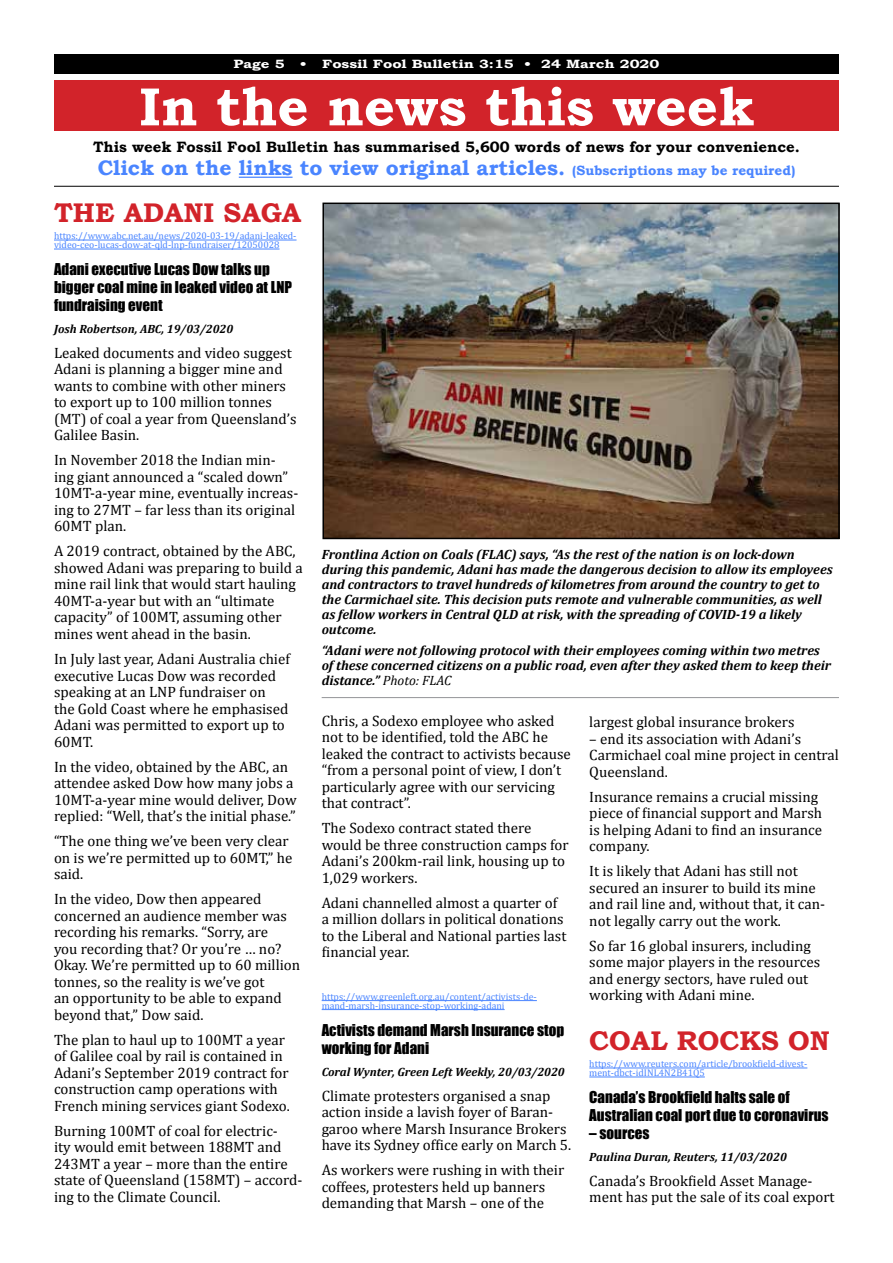
<style>
.page{position:relative;width:893px;height:1263px;background:#fff}
.page>*{position:absolute;margin:0;border:0;box-sizing:border-box;transform-origin:0 0}
.t1{font:700 54px "Bookman Old Style";color:#fff}
.t2{font:700 27px "Bookman Old Style";color:#d2232a}
.t3{font:700 21px "Bookman Old Style";color:#4a85ff}
.t4{font:15px/16.5px "Cambria";color:#000}
.t5{font:15px/18px "Impact";color:#000}
.t6{font:700 15px "Bookman Old Style";color:#000}
.t7{font:italic 700 13.5px/15px "Cambria";color:#000}
.t8{font:italic 700 12px "Cambria";color:#000}
.t9{font:700 12px "Bookman Old Style";color:#fff;scale:1.25 1}
.t10{font:9.75px/9px "Cambria";color:#4a85ff}
.s1{font-size:13.5px}
.s2{font-weight:400}
</style>
<div class="page">
<div style="left:54px;top:54px;width:785px;height:20px;background:#000"></div>
<div style="left:54px;top:81px;width:785px;height:50px;background:#d2232a"></div>
<hr style="left:239px;top:177px;width:54px;height:1px;background:#4a85ff">
<hr style="left:54px;top:186px;width:785px;height:1px;background:#000">
<hr style="left:54px;top:240px;width:243px;height:1px;background:#4a85ff">
<hr style="left:54px;top:249px;width:226px;height:1px;background:#4a85ff">
<hr style="left:322px;top:1000px;width:215px;height:1px;background:#4a85ff">
<hr style="left:322px;top:1009px;width:183px;height:1px;background:#4a85ff">
<hr style="left:589px;top:1068px;width:218px;height:1px;background:#4a85ff">
<hr style="left:589px;top:1077px;width:116px;height:1px;background:#4a85ff">
<img style="left:325px;top:206px;width:512px;height:330px">
<div style="left:322px;top:203px;width:518px;height:336px;border:2px solid #000"></div>
<hr style="left:322px;top:697px;width:517px;height:1px;background:#939598">
<p class="t9" style="left:234px;top:57px;width:42px">Page 5</p>
<p class="t9" style="left:300px;top:57px;width:289px">• Fossil Fool Bulletin 3:15 • 24 March 2020</p>
<h1 class="t1" style="left:139px;top:75px;width:616px">In the news this week</h1>
<p class="t6" style="left:93px;top:138px;width:708px">This week Fossil Fool Bulletin has summarised 5,600 words of news for your convenience.</p>
<h3 class="t3" style="left:98px;top:155px;width:699px">Click on the links to view original articles. <span class="s1">(Subscriptions may be required)</span></h3>
<h2 class="t2" style="left:54px;top:196px;width:249px">THE ADANI SAGA</h2>
<p class="t10" style="left:54px;top:232px;width:244px">https://www.abc.net.au/news/2020-03-19/adani-leaked&shy;video-ceo-lucas-dow-at-qld-lnp-fundraiser/12050028</p>
<p class="t5" style="left:54px;top:260px;width:240px">Adani executive Lucas Dow talks up bigger coal mine in leaked video at LNP fundraising event</p>
<p class="t8" style="left:54px;top:322px;width:181px">Josh Robertson, ABC, 19/03/2020</p>
<p class="t4" style="left:54px;top:344px;width:244px">Leaked documents and video suggest<br>Adani is planning a bigger mine and wants to combine with other miners to export up to 100 million tonnes (MT) of coal a year from Queensland’s<br>Galilee Basin.</p>
<p class="t4" style="left:54px;top:452px;width:246px">In November 2018 the Indian min&shy;ing giant announced a “scaled down”<br>10MT-a-year mine, eventually increas&shy;ing to 27MT – far less than its original<br>60MT plan.</p>
<p class="t4" style="left:54px;top:543px;width:250px">A 2019 contract, obtained by the ABC, showed Adani was preparing to build a mine rail link that would start hauling 40MT-a-year but with an “ultimate capacity” of 100MT, assuming other mines went ahead in the basin.</p>
<p class="t4" style="left:54px;top:650px;width:238px">In July last year, Adani Australia chief executive Lucas Dow was recorded speaking at an LNP fundraiser on the Gold Coast where he emphasised<br>Adani was permitted to export up to<br>60MT.</p>
<p class="t4" style="left:54px;top:758px;width:244px">In the video, obtained by the ABC, an attendee asked Dow how many jobs a 10MT-a-year mine would deliver, Dow replied: “Well, that’s the initial phase.”</p>
<p class="t4" style="left:54px;top:833px;width:240px">“The one thing we’ve been very clear on is we’re permitted up to 60MT,” he said.</p>
<p class="t4" style="left:54px;top:891px;width:248px">In the video, Dow then appeared concerned an audience member was recording his remarks. “Sorry, are<br>you recording that? Or you’re … no?<br>Okay. We’re permitted up to 60 million tonnes, so the reality is we’ve got<br>an opportunity to be able to expand beyond that,” Dow said.</p>
<p class="t4" style="left:54px;top:1031px;width:237px">The plan to haul up to 100MT a year of Galilee coal by rail is contained in Adani’s September 2019 contract for construction camp operations with French mining services giant Sodexo.</p>
<p class="t4" style="left:54px;top:1122px;width:250px">Burning 100MT of coal for electric-<br>ity would emit between 188MT and 243MT a year – more than the entire state of Queensland (158MT) – accord&shy;ing to the Climate Council.</p>
<p class="t7" style="left:322px;top:546px;width:512px">Frontlina Action on Coals (FLAC) says, “As the rest of the nation is on lock-down during this pandemic, Adani has made the dangerous decision to allow its employees and contractors to travel hundreds of kilometres from around the country to get to the Carmichael site. This decision puts remote and vulnerable communities, as well as fellow workers in Central QLD at risk, with the spreading of COVID-19 a likely outcome.</p>
<p class="t7" style="left:322px;top:643px;width:511px">“Adani were not following protocol with their employees coming within two metres of these concerned citizens on a public road, even after they asked them to keep their distance.” <span class="s2">Photo: FLAC</span></p>
<p class="t4" style="left:322px;top:712px;width:251px">Chris, a Sodexo employee who asked not to be identified, told the ABC he leaked the contract to activists because “from a personal point of view, I don’t particularly agree with our servicing that contract”.</p>
<p class="t4" style="left:322px;top:820px;width:248px">The Sodexo contract stated there would be three construction camps for<br>Adani’s 200km-rail link, housing up to<br>1,029 workers.</p>
<p class="t4" style="left:322px;top:894px;width:246px">Adani channelled almost a quarter of a million dollars in political donations to the Liberal and National parties last financial year.</p>
<p class="t10" style="left:322px;top:992px;width:217px">https://www.greenleft.org.au/content/activists-de&shy;mand-marsh-insurance-stop-working-adani</p>
<p class="t5" style="left:322px;top:1020px;width:244px">Activists demand Marsh Insurance stop working for Adani</p>
<p class="t8" style="left:322px;top:1064px;width:245px">Coral Wynter, Green Left Weekly, 20/03/2020</p>
<p class="t4" style="left:322px;top:1087px;width:251px">Climate protesters organised a snap action inside a lavish foyer of Baran&shy;garoo where Marsh Insurance Brokers have its Sydney office early on March 5.</p>
<p class="t4" style="left:322px;top:1161px;width:244px">As workers were rushing in with their coffees, protesters held up banners demanding that Marsh – one of the</p>
<p class="t4" style="left:589px;top:714px;width:207px">largest global insurance brokers</p>
<p class="t4" style="left:589px;top:730px;width:251px">– end its association with Adani’s<br>Carmichael coal mine project in central<br>Queensland.</p>
<p class="t4" style="left:589px;top:788px;width:234px">Insurance remains a crucial missing piece of financial support and Marsh is helping Adani to find an insurance company.</p>
<p class="t4" style="left:589px;top:863px;width:237px">It is likely that Adani has still not secured an insurer to build its mine and rail line and, without that, it can&shy;not legally carry out the work.</p>
<p class="t4" style="left:589px;top:937px;width:232px">So far 16 global insurers, including some major players in the resources and energy sectors, have ruled out working with Adani mine.</p>
<h2 class="t2" style="left:589px;top:1024px;width:242px">COAL ROCKS ON</h2>
<p class="t10" style="left:589px;top:1059px;width:220px">https://www.reuters.com/article/brookfield-divest&shy;ment-dbct-idINL4N2B41Q5</p>
<p class="t5" style="left:589px;top:1087px;width:241px">Canada’s Brookfield halts sale of<br>Australian coal port due to coronavirus</p>
<p class="t5" style="left:589px;top:1123px;width:62px">– sources</p>
<p class="t8" style="left:589px;top:1149px;width:199px">Paulina Duran, Reuters, 11/03/2020</p>
<p class="t4" style="left:589px;top:1172px;width:247px">Canada’s Brookfield Asset Manage&shy;ment has put the sale of its coal export</p>
</div>
